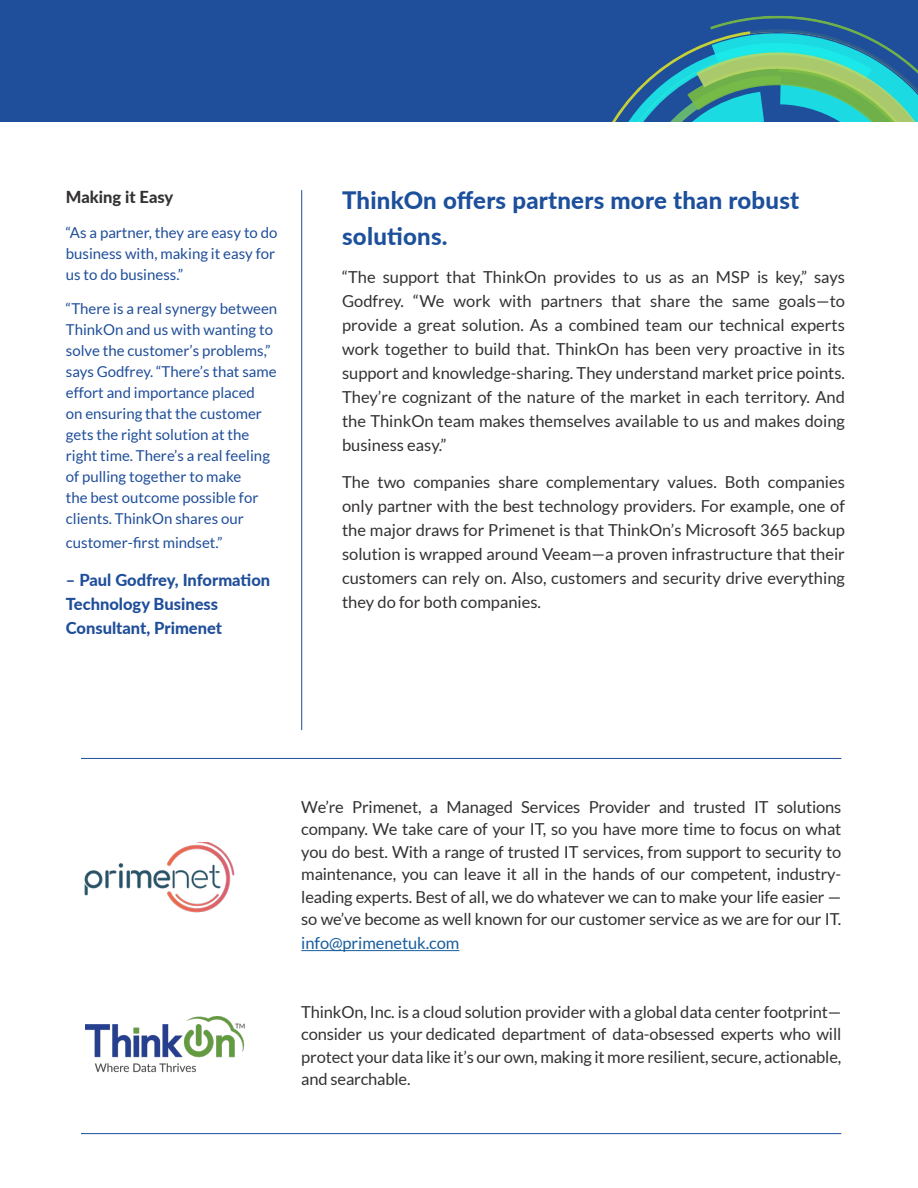
<style>
.page{position:relative;width:918px;height:1188px;background:#fff}
.page>*{position:absolute;margin:0;border:0;box-sizing:border-box;transform-origin:0 0}
.t1{font:800 24px/36px "Lato";letter-spacing:.01em;color:#1c4f9c}
.t2{font:16.5px/24px "Lato";letter-spacing:-.01em;color:#343132;text-align:justify}
.t3{font:800 16.5px/24px "Lato";color:#1f4e9a}
.t4{font:16.5px "Lato";letter-spacing:-.005em;color:#175d9e}
.t5{font:800 16.5px "Lato";color:#343132}
.t6{font:15px/21px "Lato";color:#1f4e9a}
</style>
<div class="page">
<hr style="left:81px;top:758px;width:760px;height:1px;background:#1f4e9a">
<img style="left:86px;top:1017px;width:159px;height:56px">
<hr style="left:81px;top:1133px;width:760px;height:1px;background:#1f4e9a">
<hr style="left:301px;top:950px;width:158px;height:1px;background:#175d9e">
<div style="left:0;top:0;width:918px;height:122px;background:#1f4e9a"></div>
<svg style="left:612px;top:16px;width:306px;height:106px"></svg>
<hr style="left:301px;top:190px;width:1px;height:540px;background:#1f4e9a">
<img style="left:84px;top:842px;width:151px;height:71px">
<p class="t5" style="left:66px;top:185px;width:109px">Making it Easy</p>
<p class="t6" style="left:66px;top:222px;width:213px">“As a partner, they are easy to do business with, making it easy for us to do business.”</p>
<p class="t6" style="left:66px;top:298px;width:213px">“There is a real synergy between<br>ThinkOn and us with wanting to solve the customer’s problems,” says Godfrey. “There’s that same effort and importance placed<br>on ensuring that the customer gets the right solution at the right time. There’s a real feeling of pulling together to make<br>the best outcome possible for clients. ThinkOn shares our</p>
<p class="t6" style="left:66px;top:532px;width:158px">customer-first mindset.”</p>
<p class="t3" style="left:66px;top:567px;width:206px">– Paul Godfrey, Information<br>Technology Business<br>Consultant, Primenet</p>
<p class="t1" style="left:342px;top:182px;width:459px">ThinkOn offers partners more than robust solutions.</p>
<p class="t2" style="left:342px;top:265px;width:504px">“The support that ThinkOn provides to us as an MSP is key,” says Godfrey. “We work with partners that share the same goals—to provide a great solution. As a combined team our technical experts work together to build that. ThinkOn has been very proactive in its support and knowledge-sharing. They understand market price points.<br>They’re cognizant of the nature of the market in each territory. And the ThinkOn team makes themselves available to us and makes doing business easy.”</p>
<p class="t2" style="left:342px;top:470px;width:504px">The two companies share complementary values. Both companies only partner with the best technology providers. For example, one of the major draws for Primenet is that ThinkOn’s Microsoft 365 backup solution is wrapped around Veeam—a proven infrastructure that their customers can rely on. Also, customers and security drive everything they do for both companies.</p>
<p class="t2" style="left:301px;top:796px;width:542px;line-height:22.5px">We’re Primenet, a Managed Services Provider and trusted IT solutions company. We take care of your IT, so you have more time to focus on what you do best. With a range of trusted IT services, from support to security to maintenance, you can leave it all in the hands of our competent, industry&shy;leading experts. Best of all, we do whatever we can to make your life easier — so we’ve become as well known for our customer service as we are for our IT.</p>
<p class="t4" style="left:301px;top:934px;width:160px">info@primenetuk.com</p>
<p class="t2" style="left:301px;top:1000px;width:541px;line-height:22.5px">ThinkOn, Inc. is a cloud solution provider with a global data center footprint— consider us your dedicated department of data-obsessed experts who will protect your data like it’s our own, making it more resilient, secure, actionable, and searchable.</p>
</div>
